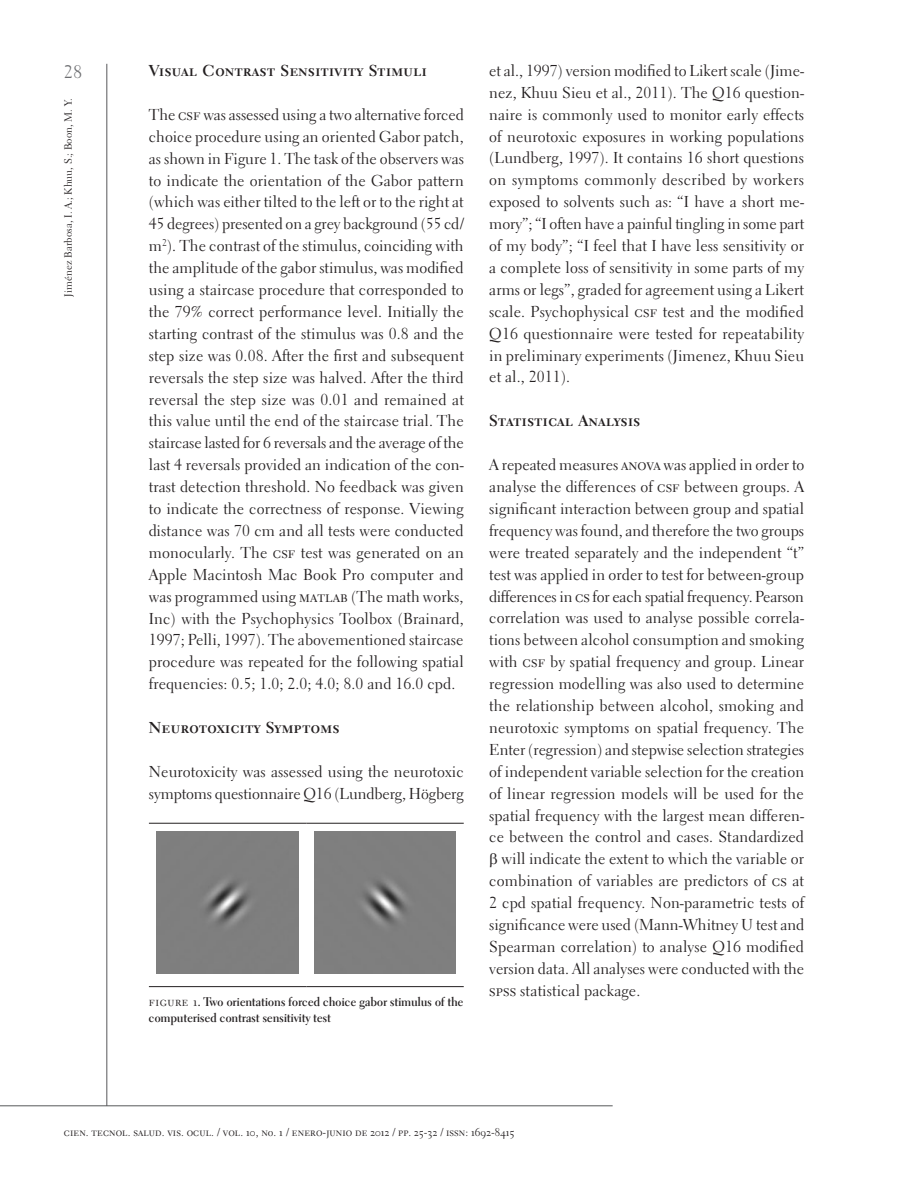
<style>
.page{position:relative;width:919px;height:1191px;background:#fff}
.page>*{position:absolute;margin:0;border:0;box-sizing:border-box;transform-origin:0 0}
.t1{font:18px "Electra LH";color:#6c6d70}
.t2{font:15.75px/21.9px "Electra LH";letter-spacing:.01em;color:#231f20;text-align:justify}
.t3{font:15.75px "Electra LH Bold SC";letter-spacing:.03em;color:#231f20}
.t4{font:15.75px "Electra LH";letter-spacing:-.01em;color:#231f20}
.t5{font:12.75px/16.2px "Electra LH Bold Display";letter-spacing:.025em;color:#231f20}
.t6{font:11.25px "Electra LH Regular SC";letter-spacing:.01em;color:#231f20}
.t7{font:10.5px "Electra LH";letter-spacing:.01em;color:#231f20}
.s1{font-family:"Electra LH Regular SC"}
.s2{font-style:inherit}
.s3{font-family:"Electra LH"}
</style>
<div class="page">
<hr style="left:106px;top:64px;width:1px;height:1042px;background:#57585a">
<hr style="left:0;top:1105px;width:612px;height:1px;background:#57585a">
<hr style="left:149px;top:823px;width:157px;height:1px;background:#231f20">
<hr style="left:306px;top:823px;width:157px;height:1px;background:#231f20">
<hr style="left:149px;top:986px;width:157px;height:1px;background:#231f20">
<hr style="left:306px;top:986px;width:157px;height:1px;background:#231f20">
<div style="left:156px;top:831px;width:143px;height:142px;background:#7f7f7f"></div>
<div style="left:314px;top:831px;width:142px;height:142px;background:#7f7f7f"></div>
<p class="t1" style="left:64px;top:61px;width:20px">28</p>
<p class="t7" style="left:62px;top:296px;width:200px;rotate:-90deg">Jiménez Barbosa, I. A.; Khuu, S.; Boon, M. Y.</p>
<p class="t3" style="left:149px;top:61px;width:279px">Visual Contrast Sensitivity Stimuli</p>
<p class="t2" style="left:149px;top:103px;width:316px">The <span class="s1">csf</span> was assessed using a two alternative forced choice procedure using an oriented Gabor patch, as shown in Figure 1. The task of the observers was to indicate the orientation of the Gabor pattern (which was either tilted to the left or to the right at 45 degrees) presented on a grey background (55 cd/ m<sup>2</sup>). The contrast of the stimulus, coinciding with the amplitude of the gabor stimulus, was modified using a staircase procedure that corresponded to the 79% correct performance level. Initially the starting contrast of the stimulus was 0.8 and the step size was 0.08. After the first and subsequent reversals the step size was halved. After the third reversal the step size was 0.01 and remained at this value until the end of the staircase trial. The staircase lasted for 6 reversals and the average of the last 4 reversals provided an indication of the con&shy;trast detection threshold. No feedback was given to indicate the correctness of response. Viewing distance was 70 cm and all tests were conducted monocularly. The <span class="s1">csf</span> test was generated on an Apple Macintosh Mac Book Pro computer and was programmed using <span class="s1">matlab</span> (The math works, Inc) with the Psychophysics Toolbox (Brainard, 1997; Pelli, 1997). The abovementioned staircase procedure was repeated for the following spatial frequencies: 0.5; 1.0; 2.0; 4.0; 8.0 and 16.0 cpd.</p>
<p class="t3" style="left:149px;top:718px;width:192px">Neurotoxicity Symptoms</p>
<p class="t2" style="left:149px;top:760px;width:316px">Neurotoxicity was assessed using the neurotoxic symptoms questionnaire Q16 (Lundberg, Högberg</p>
<p class="t5" style="left:149px;top:993px;width:316px"><span class="s1">figure 1</span><span class="s2">.</span> Two orientations forced choice gabor stimulus of the computerised contrast sensitivity test</p>
<p class="t2" style="left:489px;top:60px;width:316px">et al., 1997) version modified to Likert scale (Jime&shy;nez, Khuu Sieu et al., 2011). The Q16 question&shy;naire is commonly used to monitor early effects of neurotoxic exposures in working populations (Lundberg, 1997). It contains 16 short questions on symptoms commonly described by workers exposed to solvents such as: “I have a short me&shy;mory”; “I often have a painful tingling in some part of my body”; “I feel that I have less sensitivity or a complete loss of sensitivity in some parts of my arms or legs”, graded for agreement using a Likert scale. Psychophysical <span class="s1">csf</span> test and the modified Q16 questionnaire were tested for repeatability in preliminary experiments (Jimenez, Khuu Sieu et al., 2011).</p>
<p class="t3" style="left:489px;top:411px;width:152px">Statistical Analysis</p>
<p class="t2" style="left:489px;top:454px;width:316px">A repeated measures <span class="s1">anova</span> was applied in order to</p>
<p class="t2" style="left:489px;top:476px;width:316px">analyse the differences of <span class="s1">csf</span> between groups. A</p>
<p class="t2" style="left:489px;top:497px;width:316px">significant interaction between group and spatial</p>
<p class="t2" style="left:489px;top:519px;width:316px">frequency was found, and therefore the two groups</p>
<p class="t2" style="left:489px;top:541px;width:316px">were treated separately and the independent “t”</p>
<p class="t2" style="left:489px;top:563px;width:316px">test was applied in order to test for between-group</p>
<p class="t4" style="left:489px;top:586px;width:316px">differences in <span class="s1">cs</span> for each spatial frequency. Pearson</p>
<p class="t2" style="left:489px;top:607px;width:316px">correlation was used to analyse possible correla-</p>
<p class="t2" style="left:489px;top:629px;width:316px">tions between alcohol consumption and smoking</p>
<p class="t2" style="left:489px;top:651px;width:316px">with <span class="s1">csf</span> by spatial frequency and group. Linear</p>
<p class="t2" style="left:489px;top:673px;width:316px">regression modelling was also used to determine</p>
<p class="t2" style="left:489px;top:694px;width:316px">the relationship between alcohol, smoking and</p>
<p class="t2" style="left:489px;top:716px;width:316px">neurotoxic symptoms on spatial frequency. The</p>
<p class="t2" style="left:489px;top:738px;width:316px">Enter (regression) and stepwise selection strategies</p>
<p class="t2" style="left:489px;top:760px;width:316px">of independent variable selection for the creation</p>
<p class="t2" style="left:489px;top:782px;width:316px">of linear regression models will be used for the</p>
<p class="t2" style="left:489px;top:804px;width:316px">spatial frequency with the largest mean differen-</p>
<p class="t2" style="left:489px;top:826px;width:316px">ce between the control and cases. Standardized</p>
<p class="t2" style="left:501px;top:848px;width:304px">will indicate the extent to which the variable or</p>
<p class="t2" style="left:489px;top:870px;width:316px">combination of variables are predictors of <span class="s1">cs</span> at</p>
<p class="t2" style="left:489px;top:891px;width:316px">2 cpd spatial frequency. Non-parametric tests of</p>
<p class="t2" style="left:489px;top:913px;width:316px">significance were used (Mann-Whitney U test and</p>
<p class="t2" style="left:489px;top:935px;width:316px">Spearman correlation) to analyse Q16 modified</p>
<p class="t2" style="left:489px;top:957px;width:316px">version data. All analyses were conducted with the</p>
<p class="t2" style="left:489px;top:979px;width:152px"><span class="s1">spss</span> statistical package.</p>
<p class="t6" style="left:64px;top:1125px;width:452px">cien. tecnol. salud. vis. ocul. / vol. 10, n<span class="s3">o</span>. 1 / enero-junio de 2012 / pp. 25-32 / issn: 1692-8415</p>
</div>
